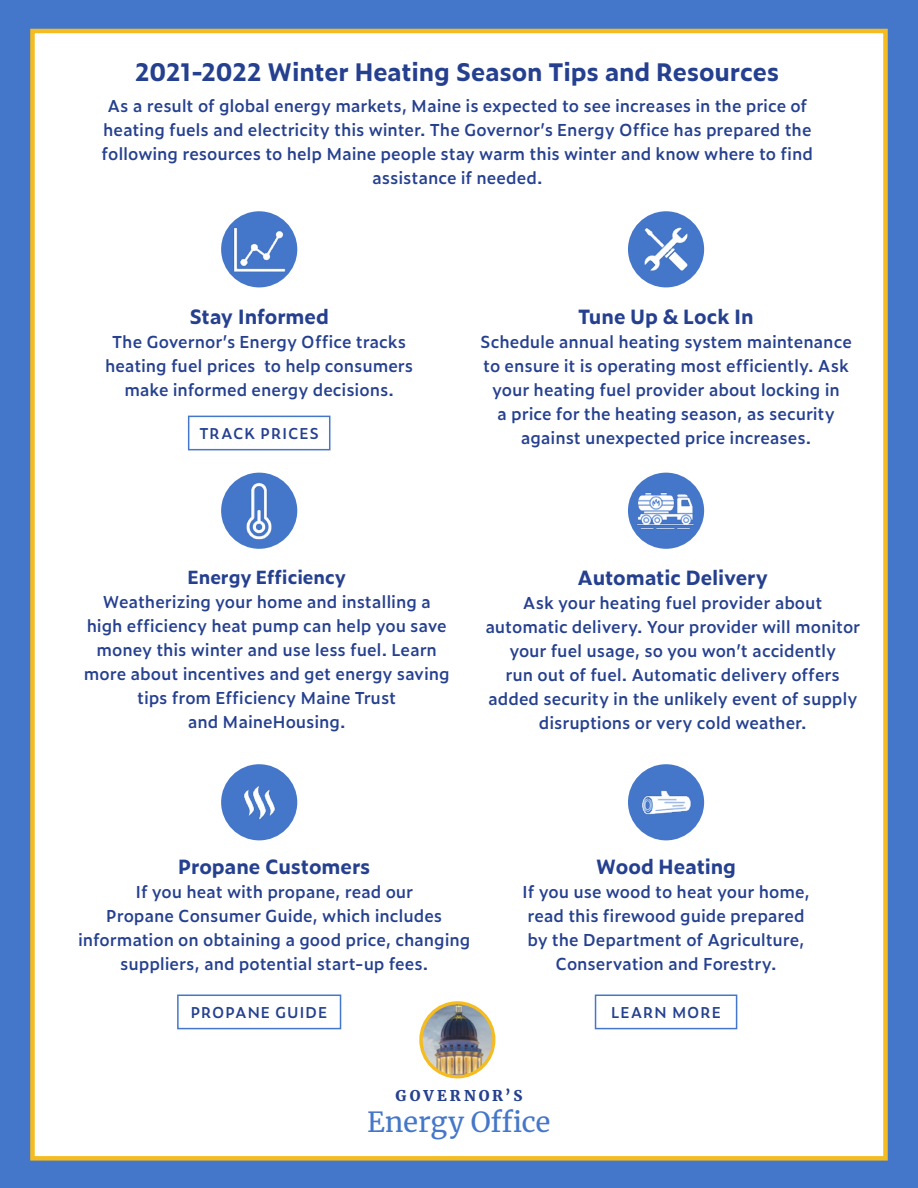
<style>
.page{position:relative;width:918px;height:1188px;background:#fff}
.page>*{position:absolute;margin:0;border:0;box-sizing:border-box;transform-origin:0 0}
.t1{font:27.6px "Merriweather";letter-spacing:-.005em;color:#4477c9}
.t2{font:700 24px "Zeitung Micro Pro";letter-spacing:-.005em;color:#25408f}
.t3{font:700 19.5px "Zeitung Micro Pro";letter-spacing:-.005em;color:#25408f}
.t4{font:700 18px "Zeitung Micro Pro";color:#25408f}
.t5{font:600 16.5px/24px "Zeitung Micro Pro";letter-spacing:-.005em;color:#25408f;text-align:center}
.t6{font:600 15px "Zeitung Micro Pro";letter-spacing:.06em;color:#25408f}
.t7{font:900 14.85px "Merriweather";letter-spacing:.205em;color:#25408f}
</style>
<div class="page">
<div style="left:0;top:0;width:918px;height:1187px;background:#4477c9"></div>
<div style="left:30px;top:29px;width:858px;height:1132px;background:#fff;border:4px solid #f5bc21"></div>
<img style="left:221px;top:473px;width:76px;height:76px;border-radius:38px">
<img style="left:628px;top:473px;width:76px;height:76px;border-radius:38px">
<img style="left:221px;top:764px;width:76px;height:76px;border-radius:38px">
<div style="left:177px;top:995px;width:164px;height:34px;border:2px solid #4477c9"></div>
<img style="left:628px;top:764px;width:76px;height:76px;border-radius:38px">
<div style="left:595px;top:995px;width:142px;height:34px;border:2px solid #4477c9"></div>
<img style="left:221px;top:211px;width:76px;height:76px;border-radius:38px">
<div style="left:188px;top:416px;width:142px;height:34px;border:2px solid #4477c9"></div>
<div style="left:628px;top:211px;width:76px;height:76px;background:#4477c9;border-radius:50%"></div>
<img style="left:636px;top:219px;width:60px;height:61px">
<img style="left:421px;top:1003px;width:73px;height:74px">
<div style="left:419px;top:1001px;width:76px;height:77px;border:3px solid #f5bc21;border-radius:50%"></div>
<h2 class="t2" style="left:135px;top:53px;width:646px">2021-2022 Winter Heating Season Tips and Resources</h2>
<p class="t5" style="left:102px;top:93px;width:713px">As a result of global energy markets, Maine is expected to see increases in the price of heating fuels and electricity this winter. The Governor’s Energy Office has prepared the following resources to help Maine people stay warm this winter and know where to find assistance if needed.</p>
<p class="t3" style="left:189px;top:301px;width:141px">Stay Informed</p>
<p class="t5" style="left:105px;top:329px;width:310px">The Governor’s Energy Office tracks heating fuel prices to help consumers make informed energy decisions.</p>
<p class="t6" style="left:199px;top:422px;width:121px">TRACK PRICES</p>
<p class="t3" style="left:578px;top:301px;width:177px">Tune Up &amp; Lock In</p>
<p class="t5" style="left:480px;top:329px;width:373px">Schedule annual heating system maintenance to ensure it is operating most efficiently. Ask your heating fuel provider about locking in<br>a price for the heating season, as security against unexpected price increases.</p>
<p class="t4" style="left:187px;top:563px;width:160px">Energy Efficiency</p>
<p class="t5" style="left:84px;top:589px;width:367px">Weatherizing your home and installing a high efficiency heat pump can help you save money this winter and use less fuel. Learn more about incentives and get energy saving tips from Efficiency Maine Trust<br>and MaineHousing.</p>
<p class="t3" style="left:578px;top:563px;width:192px">Automatic Delivery</p>
<p class="t5" style="left:485px;top:590px;width:376px">Ask your heating fuel provider about automatic delivery. Your provider will monitor your fuel usage, so you won’t accidently<br>run out of fuel. Automatic delivery offers added security in the unlikely event of supply disruptions or very cold weather.</p>
<p class="t3" style="left:178px;top:852px;width:194px">Propane Customers</p>
<p class="t5" style="left:78px;top:879px;width:394px">If you heat with propane, read our<br>Propane Consumer Guide, which includes information on obtaining a good price, changing suppliers, and potential start-up fees.</p>
<p class="t6" style="left:191px;top:1001px;width:138px">PROPANE GUIDE</p>
<p class="t3" style="left:596px;top:852px;width:142px">Wood Heating</p>
<p class="t5" style="left:522px;top:879px;width:289px">If you use wood to heat your home, read this firewood guide prepared by the Department of Agriculture,<br>Conservation and Forestry.</p>
<p class="t6" style="left:611px;top:1001px;width:112px">LEARN MORE</p>
<p class="t7" style="left:396px;top:1085px;width:128px">GOVERNOR’S</p>
<h1 class="t1" style="left:367px;top:1103px;width:185px">Energy Office</h1>
</div>
